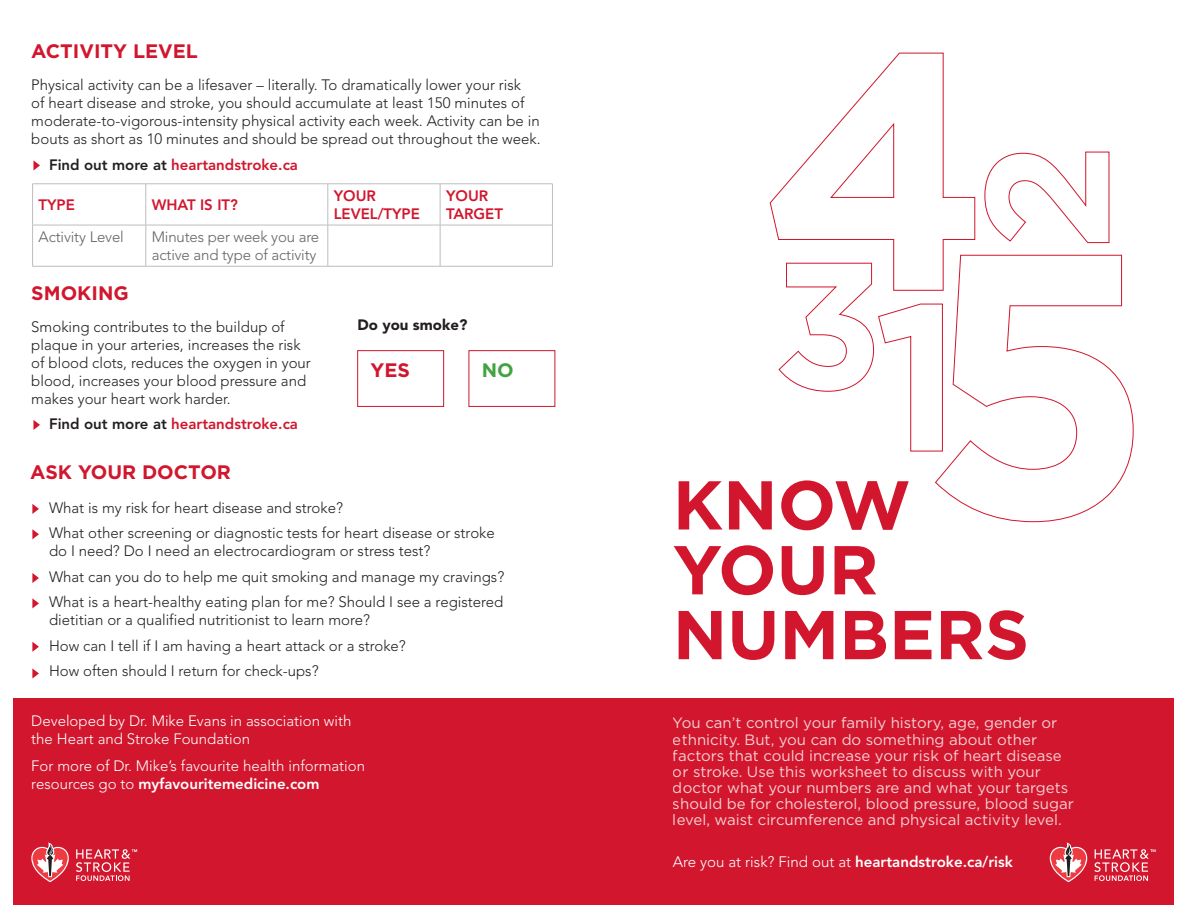
<style>
.page{position:relative;width:1188px;height:918px;background:#fff}
.page>*{position:absolute;margin:0;border:0;box-sizing:border-box;transform-origin:0 0}
.t1{font:700 69px "Gotham";color:#d1162d}
.t2{font:700 19.5px "Gotham";color:#d1162d}
.t3{font:700 19.5px "Gotham";color:#41a440}
.t4{font:300 15.15px "Avenir";color:#fff}
.t5{font:300 15px/18px "Avenir";color:#231f20}
.t6{font:15px/16.2px "Gotham";color:#fff}
.t7{font:300 15px/18px "Avenir";color:#fff}
.t8{font:800 15px/18px "Avenir";color:#d1162d}
.t9{font:300 15px/18px "Avenir";letter-spacing:-.01em;color:#636366}
.t10{font:900 15px "Avenir";color:#231f20}
.s1{color:#231f20}
.s2{font-weight:800}
</style>
<div class="page">
<div style="left:14px;top:698px;width:1160px;height:206px;background:#d1162d"></div>
<svg style="left:1050px;top:842px;width:37px;height:40px"></svg>
<svg style="left:1094px;top:849px;width:62px;height:32px"></svg>
<svg style="left:31px;top:842px;width:38px;height:40px"></svg>
<svg style="left:76px;top:849px;width:61px;height:32px"></svg>
<svg style="left:985px;top:152px;width:124px;height:91px"></svg>
<svg style="left:779px;top:291px;width:156px;height:160px"></svg>
<svg style="left:770px;top:53px;width:205px;height:238px"></svg>
<svg style="left:935px;top:255px;width:199px;height:267px"></svg>
<hr style="left:32px;top:184px;width:114px;height:1px;background:#bcbdc0">
<hr style="left:32px;top:184px;width:1px;height:41px;background:#bcbdc0">
<hr style="left:146px;top:184px;width:182px;height:1px;background:#bcbdc0">
<hr style="left:146px;top:184px;width:1px;height:41px;background:#bcbdc0">
<hr style="left:328px;top:184px;width:112px;height:1px;background:#bcbdc0">
<hr style="left:328px;top:184px;width:1px;height:41px;background:#bcbdc0">
<hr style="left:440px;top:184px;width:113px;height:1px;background:#bcbdc0">
<hr style="left:440px;top:184px;width:1px;height:41px;background:#bcbdc0">
<hr style="left:552px;top:184px;width:1px;height:41px;background:#bcbdc0">
<hr style="left:32px;top:225px;width:114px;height:1px;background:#bcbdc0">
<hr style="left:32px;top:225px;width:1px;height:41px;background:#bcbdc0">
<hr style="left:146px;top:225px;width:182px;height:1px;background:#bcbdc0">
<hr style="left:146px;top:225px;width:1px;height:41px;background:#bcbdc0">
<hr style="left:328px;top:225px;width:112px;height:1px;background:#bcbdc0">
<hr style="left:328px;top:225px;width:1px;height:41px;background:#bcbdc0">
<hr style="left:440px;top:225px;width:113px;height:1px;background:#bcbdc0">
<hr style="left:440px;top:225px;width:1px;height:41px;background:#bcbdc0">
<hr style="left:552px;top:225px;width:1px;height:41px;background:#bcbdc0">
<hr style="left:32px;top:266px;width:114px;height:1px;background:#bcbdc0">
<hr style="left:146px;top:266px;width:182px;height:1px;background:#bcbdc0">
<hr style="left:328px;top:266px;width:112px;height:1px;background:#bcbdc0">
<hr style="left:440px;top:266px;width:113px;height:1px;background:#bcbdc0">
<div style="left:357px;top:350px;width:87px;height:57px;border:1px solid #d1162d"></div>
<div style="left:469px;top:350px;width:86px;height:57px;border:1px solid #d1162d"></div>
<svg style="left:32px;top:504px;width:7px;height:10px"></svg>
<svg style="left:32px;top:529px;width:7px;height:10px"></svg>
<svg style="left:32px;top:573px;width:7px;height:10px"></svg>
<svg style="left:32px;top:598px;width:7px;height:10px"></svg>
<svg style="left:32px;top:642px;width:7px;height:10px"></svg>
<svg style="left:32px;top:668px;width:7px;height:11px"></svg>
<svg style="left:33px;top:160px;width:7px;height:10px"></svg>
<svg style="left:33px;top:420px;width:7px;height:10px"></svg>
<p class="t2" style="left:31px;top:40px;width:168px">ACTIVITY LEVEL</p>
<p class="t5" style="left:31px;top:76px;width:511px">Physical activity can be a lifesaver – literally. To dramatically lower your risk<br>of heart disease and stroke, you should accumulate at least 150 minutes of moderate-to-vigorous-intensity physical activity each week. Activity can be in bouts as short as 10 minutes and should be spread out throughout the week.</p>
<p class="t8" style="left:49px;top:156px;width:250px"><span class="s1">Find out more at</span> heartandstroke.ca</p>
<p class="t8" style="left:39px;top:196px;width:38px">TYPE</p>
<p class="t8" style="left:152px;top:196px;width:88px">WHAT IS IT?</p>
<p class="t9" style="left:39px;top:228px;width:87px">Activity Level</p>
<p class="t9" style="left:152px;top:228px;width:169px">Minutes per week you are active and type of activity</p>
<p class="t2" style="left:31px;top:281px;width:99px">SMOKING</p>
<p class="t5" style="left:31px;top:318px;width:281px">Smoking contributes to the buildup of plaque in your arteries, increases the risk of blood clots, reduces the oxygen in your blood, increases your blood pressure and makes your heart work harder.</p>
<p class="t8" style="left:49px;top:415px;width:250px"><span class="s1">Find out more at</span> heartandstroke.ca</p>
<p class="t2" style="left:30px;top:461px;width:202px">ASK YOUR DOCTOR</p>
<p class="t8" style="left:334px;top:187px;width:44px">YOUR</p>
<p class="t8" style="left:334px;top:205px;width:88px">LEVEL/TYPE</p>
<p class="t8" style="left:446px;top:187px;width:58px">YOUR<br>TARGET</p>
<p class="t10" style="left:357px;top:316px;width:111px">Do you smoke?</p>
<p class="t2" style="left:370px;top:359px;width:41px">YES</p>
<p class="t3" style="left:482px;top:359px;width:33px">NO</p>
<p class="t5" style="left:49px;top:499px;width:296px">What is my risk for heart disease and stroke?</p>
<p class="t5" style="left:49px;top:524px;width:447px">What other screening or diagnostic tests for heart disease or stroke do I need? Do I need an electrocardiogram or stress test?</p>
<p class="t5" style="left:49px;top:568px;width:457px">What can you do to help me quit smoking and manage my cravings?</p>
<p class="t5" style="left:49px;top:593px;width:456px">What is a heart-healthy eating plan for me? Should I see a registered dietitian or a qualified nutritionist to learn more?</p>
<p class="t5" style="left:49px;top:637px;width:358px">How can I tell if I am having a heart attack or a stroke?</p>
<p class="t5" style="left:49px;top:662px;width:271px">How often should I return for check-ups?</p>
<p class="t7" style="left:31px;top:712px;width:322px">Developed by Dr. Mike Evans in association with</p>
<p class="t7" style="left:31px;top:730px;width:220px">the Heart and Stroke Foundation</p>
<p class="t7" style="left:31px;top:757px;width:335px">For more of Dr. Mike’s favourite health information resources go to <span class="s2">myfavouritemedicine.com</span></p>
<p class="t1" style="left:673px;top:465px;width:239px">KNOW</p>
<p class="t1" style="left:673px;top:530px;width:207px">YOUR</p>
<p class="t1" style="left:673px;top:595px;width:358px">NUMBERS</p>
<p class="t6" style="left:673px;top:715px;width:403px">You can’t control your family history, age, gender or ethnicity. But, you can do something about other factors that could increase your risk of heart disease or stroke. Use this worksheet to discuss with your doctor what your numbers are and what your targets should be for cholesterol, blood pressure, blood sugar level, waist circumference and physical activity level.</p>
<p class="t4" style="left:673px;top:853px;width:342px">Are you at risk? Find out at <span class="s2">heartandstroke.ca/risk</span></p>
</div>
